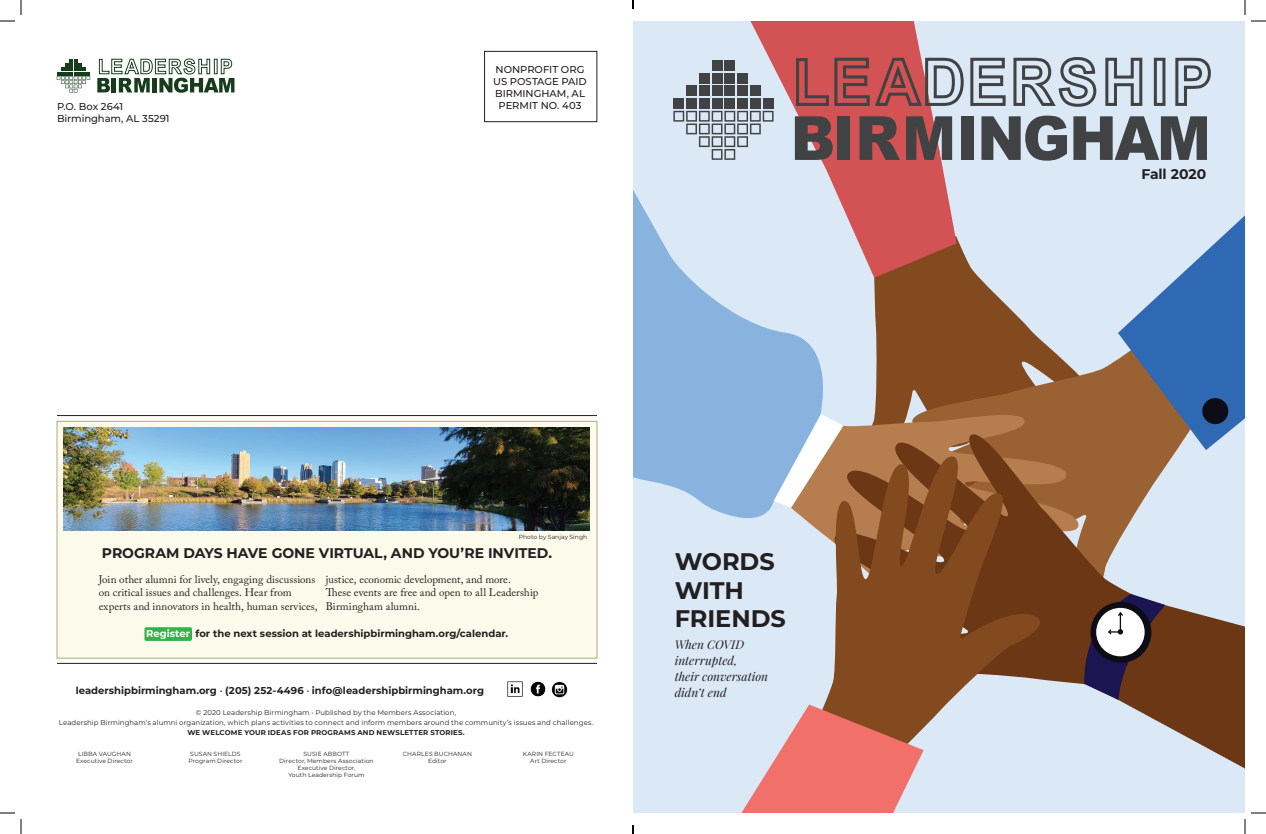
<style>
.page{position:relative;width:1266px;height:834px;background:#fff}
.page>*{position:absolute;margin:0;border:0;box-sizing:border-box;transform-origin:0 0}
.t1{font:700 24px/28.8px "Montserrat";letter-spacing:-.005em;color:#231f20}
.t2{font:700 14px "Montserrat";color:#231f20}
.t3{font:italic 12px/16px "Playfair Display";color:#231f20}
.t4{font:11px/13.2px "Adobe Caslon Pro";letter-spacing:.005em;color:#231f20}
.t5{font:700 10px "Montserrat";color:#231f20}
.t6{font:500 10px/12px "Montserrat";color:#231f20}
.t7{font:7px/9.6px "Montserrat";letter-spacing:.01em;color:#231f20;text-align:center}
.t8{font:700 7px "Montserrat";letter-spacing:.02em;color:#231f20}
.t9{font:6px/7.2px "Montserrat";letter-spacing:.015em;color:#231f20;text-align:center}
.s1{color:#fff}
.s2{font-weight:400}
</style>
<div class="page">
<div style="left:57px;top:421px;width:540px;height:237px;background:#fcfaea;border:1px solid #b1ab81"></div>
<svg style="left:57px;top:59px;width:33px;height:34px"></svg>
<svg style="left:97px;top:59px;width:137px;height:34px"></svg>
<div style="left:484px;top:51px;width:113px;height:71px;border:1px solid #231f20"></div>
<hr style="left:57px;top:415px;width:540px;height:1px;background:#231f20">
<div style="left:633px;top:520px;width:612px;height:293px;background:#dbe8f6"></div>
<div style="left:1139px;top:520px;width:51px;height:74px;background:#dbe8f6"></div>
<div style="left:785px;top:527px;width:35px;height:106px;background:#dbe8f6"></div>
<svg style="left:1046px;top:520px;width:93px;height:165px;background:#8b6449"></svg>
<svg style="left:820px;top:520px;width:226px;height:226px;background:#91694c"></svg>
<svg style="left:633px;top:650px;width:291px;height:163px;background:#d3afaf"></svg>
<hr style="left:57px;top:663px;width:540px;height:1px;background:#231f20">
<img style="left:530px;top:681px;width:16px;height:16px">
<img style="left:551px;top:681px;width:17px;height:17px">
<img style="left:507px;top:681px;width:16px;height:16px">
<div style="left:144px;top:627px;width:48px;height:14px;background:#31b34a;border-radius:2px"></div>
<img style="left:63px;top:428px;width:527px;height:103px">
<svg style="left:0;top:0;width:22px;height:22px"></svg>
<svg style="left:0;top:812px;width:22px;height:22px"></svg>
<svg style="left:1080px;top:594px;width:186px;height:240px"></svg>
<svg style="left:632px;top:0;width:634px;height:520px;background:#b2abb1"></svg>
<svg style="left:632px;top:825px;width:2px;height:9px"></svg>
<p class="t6" style="left:57px;top:100px;width:114px">P.O. Box 2641<br>Birmingham, AL 35291</p>
<p class="t6" style="left:493px;top:63px;width:95px;text-align:center">NONPROFIT ORG<br>US POSTAGE PAID<br>BIRMINGHAM, AL<br>PERMIT NO. 403</p>
<p class="t9" style="left:519px;top:533px;width:70px">Photo by Sanjay Singh</p>
<p class="t2" style="left:102px;top:543px;width:452px">PROGRAM DAYS HAVE GONE VIRTUAL, AND YOU’RE INVITED.</p>
<p class="t4" style="left:99px;top:573px;width:220px">Join other alumni for lively, engaging discussions on critical issues and challenges. Hear from experts and innovators in health, human services,</p>
<p class="t4" style="left:326px;top:573px;width:214px">justice, economic development, and more.<br>These events are free and open to all Leadership<br>Birmingham alumni.</p>
<p class="t5" style="left:146px;top:626px;width:363px"><span class="s1">Register</span> for the next session at leadershipbirmingham.org/calendar.</p>
<h1 class="t1" style="left:675px;top:546px;width:113px">WORDS<br>WITH<br>FRIENDS</h1>
<p class="t3" style="left:675px;top:636px;width:95px">When COVID interrupted,<br>their conversation</p>
<p class="t5" style="left:76px;top:683px;width:410px">leadershipbirmingham.org <span class="s2">•</span> (205) 252-4496 <span class="s2">•</span> info@leadershipbirmingham.org</p>
<p class="t3" style="left:675px;top:684px;width:53px">didn’t end</p>
<p class="t7" style="left:59px;top:708px;width:536px">© 2020 Leadership Birmingham • Published by the Members Association,<br>Leadership Birmingham’s alumni organization, which plans activities to connect and inform members around the community’s issues and challenges.</p>
<p class="t8" style="left:187px;top:727px;width:279px">WE WELCOME YOUR IDEAS FOR PROGRAMS AND NEWSLETTER STORIES.</p>
<p class="t9" style="left:76px;top:750px;width:58px">LIBBA VAUGHAN<br>Executive Director</p>
<p class="t9" style="left:188px;top:750px;width:56px">SUSAN SHIELDS<br>Program Director</p>
<p class="t9" style="left:279px;top:750px;width:96px">SUSIE ABBOTT<br>Director, Members Association<br>Executive Director,<br>Youth Leadership Forum</p>
<p class="t9" style="left:403px;top:750px;width:71px">CHARLES BUCHANAN<br>Editor</p>
<p class="t9" style="left:523px;top:750px;width:53px">KARIN FECTEAU<br>Art Director</p>
<p class="t2" style="left:1142px;top:163px;width:66px">Fall 2020</p>
</div>
